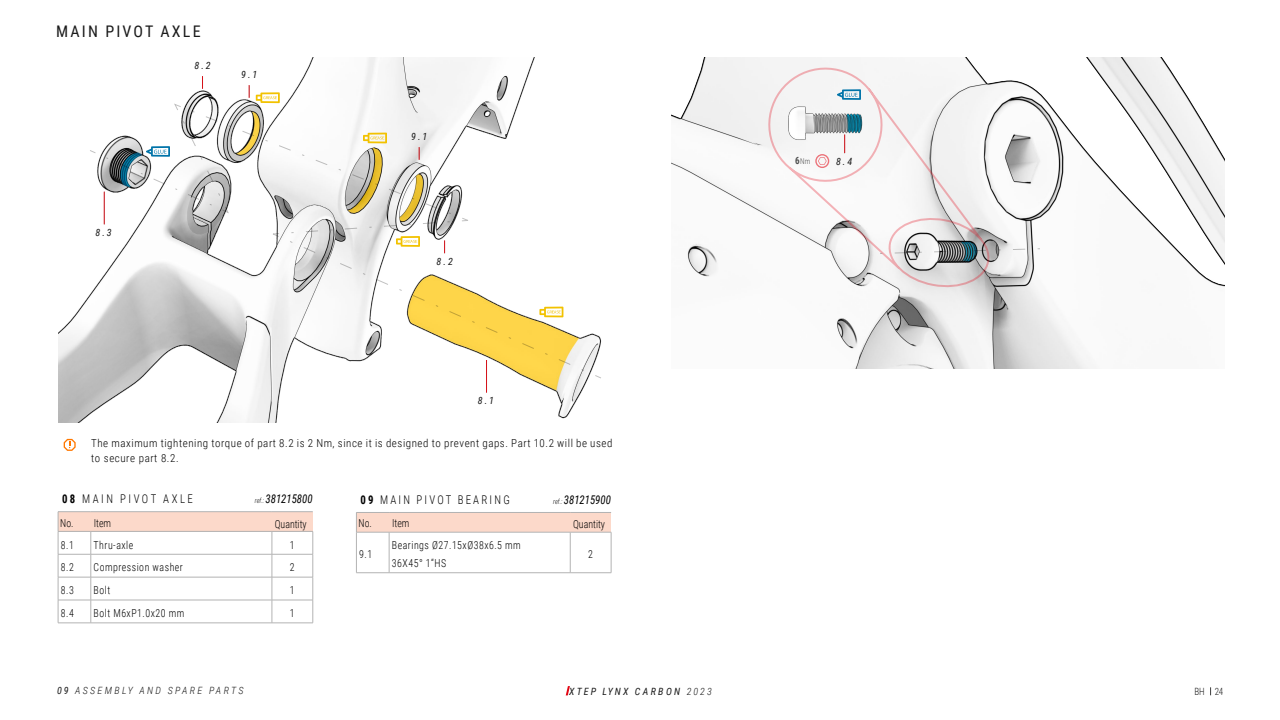
<style>
.page{position:relative;width:1280px;height:720px;background:#fff}
.page>*{position:absolute;margin:0;border:0;box-sizing:border-box;transform-origin:0 0}
.t1{font:16px "Roboto Condensed";letter-spacing:.135em;color:#1a1a1a}
.t2{font:italic 12px "Roboto Condensed";color:#000;scale:.9 1}
.t3{font:300 12px "Roboto Condensed";letter-spacing:.205em;color:#000;scale:.9 1}
.t4{font:300 12px "Roboto Condensed";letter-spacing:.235em;color:#000;scale:.9 1}
.t5{font:300 11px/17.7px "Roboto Condensed";letter-spacing:.05em;color:#000;scale:.9 1}
.t6{font:300 11px/15px "Roboto Condensed";letter-spacing:.05em;color:#000}
.t7{font:300 11px "Roboto Condensed";color:#000;scale:.9 1}
.t8{font:italic 10px "Roboto Condensed";letter-spacing:.2em;color:#1a1a1a}
.t9{font:italic 300 10px "Roboto Condensed";letter-spacing:.235em;color:#1a1a1a}
.t10{font:300 10px "Roboto Condensed";color:#1a1a1a;scale:.9 1}
.t11{font:300 8px "Roboto Condensed";color:#4d4d4d;scale:.9 1}
.s1{font-weight:700}
.s2{font-weight:300;font-size:7px}
.s3{font-weight:700;font-size:10px}
.s4{font-weight:400}
.s5{font-weight:300}
</style>
<div class="page">
<svg style="left:566px;top:686px;width:4px;height:9px"></svg>
<div style="left:356px;top:512px;width:255px;height:20px;background:#fcd9ca"></div>
<hr style="left:389px;top:532px;width:1px;height:41px;background:#b3b3b3">
<hr style="left:570px;top:532px;width:1px;height:41px;background:#b3b3b3">
<hr style="left:356px;top:573px;width:33px;height:1px;background:#b3b3b3">
<hr style="left:389px;top:573px;width:181px;height:1px;background:#b3b3b3">
<hr style="left:570px;top:573px;width:41px;height:1px;background:#b3b3b3">
<hr style="left:356px;top:532px;width:1px;height:41px;background:#b3b3b3">
<hr style="left:356px;top:512px;width:33px;height:1px;background:#b3b3b3">
<svg style="left:356px;top:513px;width:1px;height:19px"></svg>
<hr style="left:389px;top:512px;width:181px;height:1px;background:#b3b3b3">
<hr style="left:570px;top:512px;width:41px;height:1px;background:#b3b3b3">
<hr style="left:356px;top:532px;width:33px;height:1px;background:#b3b3b3">
<hr style="left:389px;top:532px;width:181px;height:1px;background:#b3b3b3">
<hr style="left:570px;top:532px;width:41px;height:1px;background:#b3b3b3">
<hr style="left:611px;top:532px;width:1px;height:41px;background:#b3b3b3">
<div style="left:58px;top:512px;width:255px;height:19px;background:#fcd9ca"></div>
<hr style="left:58px;top:554px;width:33px;height:1px;background:#b3b3b3">
<hr style="left:91px;top:554px;width:181px;height:1px;background:#b3b3b3">
<hr style="left:272px;top:554px;width:41px;height:1px;background:#b3b3b3">
<hr style="left:58px;top:577px;width:33px;height:1px;background:#b3b3b3">
<hr style="left:91px;top:577px;width:181px;height:1px;background:#b3b3b3">
<hr style="left:272px;top:577px;width:41px;height:1px;background:#b3b3b3">
<hr style="left:58px;top:600px;width:33px;height:1px;background:#b3b3b3">
<hr style="left:91px;top:600px;width:181px;height:1px;background:#b3b3b3">
<svg style="left:91px;top:532px;width:1px;height:91px"></svg>
<hr style="left:272px;top:600px;width:41px;height:1px;background:#b3b3b3">
<svg style="left:272px;top:532px;width:1px;height:91px"></svg>
<hr style="left:58px;top:623px;width:33px;height:1px;background:#b3b3b3">
<hr style="left:91px;top:623px;width:181px;height:1px;background:#b3b3b3">
<hr style="left:272px;top:623px;width:41px;height:1px;background:#b3b3b3">
<hr style="left:58px;top:512px;width:33px;height:1px;background:#b3b3b3">
<svg style="left:58px;top:512px;width:1px;height:111px"></svg>
<hr style="left:91px;top:512px;width:181px;height:1px;background:#b3b3b3">
<hr style="left:272px;top:512px;width:41px;height:1px;background:#b3b3b3">
<hr style="left:58px;top:531px;width:33px;height:1px;background:#b3b3b3">
<hr style="left:91px;top:531px;width:181px;height:1px;background:#b3b3b3">
<hr style="left:272px;top:531px;width:41px;height:1px;background:#b3b3b3">
<svg style="left:313px;top:532px;width:1px;height:91px"></svg>
<img style="left:58px;top:58px;width:530px;height:365px">
<img style="left:671px;top:58px;width:554px;height:311px">
<svg style="left:994px;top:247px;width:57px;height:7px"></svg>
<svg style="left:89px;top:103px;width:512px;height:276px"></svg>
<hr style="left:486px;top:360px;width:1px;height:33px;background:#d61017">
<svg style="left:759px;top:58px;width:235px;height:234px"></svg>
<img style="left:733px;top:70px;width:183px;height:103px">
<svg style="left:64px;top:439px;width:12px;height:12px"></svg>
<svg style="left:539px;top:307px;width:24px;height:10px"></svg>
<svg style="left:100px;top:76px;width:357px;height:177px"></svg>
<h1 class="t1" style="left:56px;top:20px;width:146px">MAIN PIVOT AXLE</h1>
<p class="t8" style="left:195px;top:58px;width:18px">8.2</p>
<p class="t8" style="left:241px;top:67px;width:18px">9.1</p>
<p class="t8" style="left:96px;top:225px;width:18px">8.3</p>
<p class="t8" style="left:411px;top:129px;width:18px">9.1</p>
<p class="t8" style="left:437px;top:254px;width:18px">8.2</p>
<p class="t8" style="left:478px;top:394px;width:18px">8.1</p>
<p class="t6" style="left:91px;top:435px;width:523px">The maximum tightening torque of part 8.2 is 2 Nm, since it is designed to prevent gaps. Part 10.2 will be used to secure part 8.2.</p>
<p class="t4" style="left:62px;top:491px;width:147px"><span class="s1">08</span> MAIN PIVOT AXLE</p>
<p class="t5" style="left:61px;top:535px;width:16px">8.1</p>
<p class="t5" style="left:94px;top:535px;width:46px">Thru-axle</p>
<p class="t5" style="left:290px;top:535px;width:7px">1</p>
<p class="t5" style="left:61px;top:558px;width:16px">8.2</p>
<p class="t5" style="left:94px;top:558px;width:101px">Compression washer</p>
<p class="t5" style="left:290px;top:558px;width:7px">2</p>
<p class="t5" style="left:61px;top:581px;width:16px">8.3</p>
<p class="t5" style="left:94px;top:581px;width:20px">Bolt</p>
<p class="t5" style="left:290px;top:581px;width:7px">1</p>
<p class="t5" style="left:61px;top:604px;width:16px">8.4</p>
<p class="t5" style="left:94px;top:604px;width:102px">Bolt M6xP1.0x20 mm</p>
<p class="t5" style="left:290px;top:604px;width:7px">1</p>
<p class="t2" style="left:255px;top:491px;width:66px"><span class="s2">ref.:</span> 381215800</p>
<p class="t5" style="left:60px;top:513px;width:58px">No. Item</p>
<p class="t7" style="left:275px;top:516px;width:37px">Quantity</p>
<p class="t3" style="left:360px;top:491px;width:167px"><span class="s1">09</span> MAIN PIVOT BEARING</p>
<p class="t2" style="left:553px;top:492px;width:66px"><span class="s2">ref.:</span> 381215900</p>
<p class="t5" style="left:359px;top:514px;width:58px">No. Item</p>
<p class="t7" style="left:573px;top:517px;width:37px">Quantity</p>
<p class="t5" style="left:359px;top:545px;width:16px">9.1</p>
<p class="t5" style="left:392px;top:536px;width:145px">Bearings Ø27.15xØ38x6.5 mm<br>36X45° 1“HS</p>
<p class="t5" style="left:588px;top:545px;width:7px">2</p>
<p class="t11" style="left:795px;top:156px;width:18px"><span class="s3">6</span>Nm</p>
<p class="t8" style="left:836px;top:154px;width:18px">8.4</p>
<p class="t9" style="left:57px;top:684px;width:188px"><span class="s4">09</span> ASSEMBLY AND SPARE PARTS</p>
<p class="t8" style="left:569px;top:685px;width:144px">XTEP LYNX CARBON <span class="s5">2023</span></p>
<p class="t10" style="left:1194px;top:685px;width:34px">BH 24</p>
</div>
